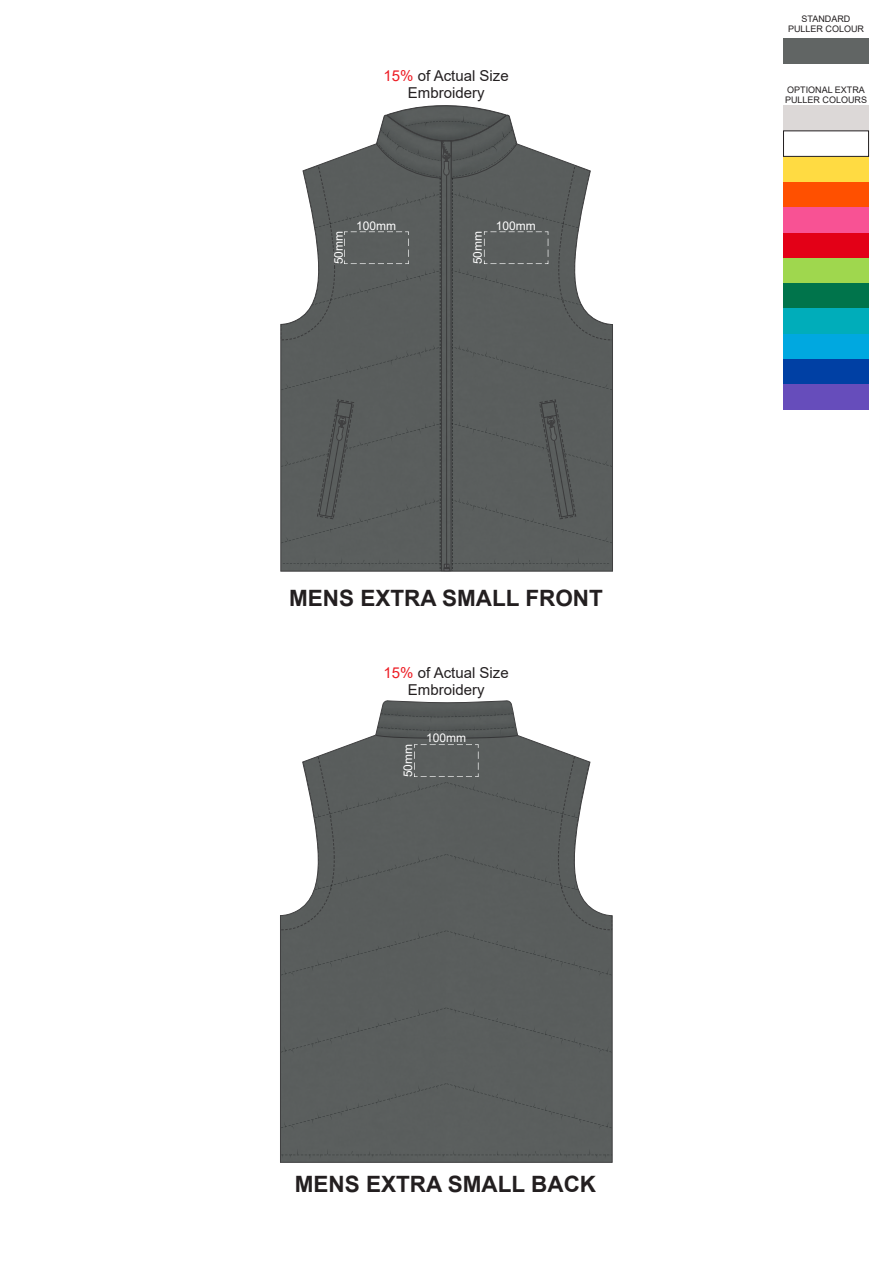
<style>
.page{position:relative;width:893px;height:1263px;background:#fff}
.page>*{position:absolute;margin:0;border:0;box-sizing:border-box;transform-origin:0 0}
.t1{font:700 22.5px "Arial";color:#231f20}
.t2{font:15px/16.8px "Arial";color:#231f20;text-align:center}
.t3{font:12px "Arial";color:#fff}
.t4{font:9px/10.1px "Arial";color:#231f20}
.s1{color:#ed1c24}
</style>
<div class="page">
<svg style="left:280px;top:700px;width:333px;height:463px;background:#6f7372"></svg>
<svg style="left:375px;top:709px;width:143px;height:68px;background:#5a5e5d"></svg>
<svg style="left:281px;top:105px;width:331px;height:466px;background:#6e7171"></svg>
<div style="left:783px;top:106px;width:85px;height:25px;background:#dcd8d7"></div>
<div style="left:783px;top:38px;width:85px;height:25px;background:#616564"></div>
<div style="left:783px;top:257px;width:85px;height:26px;background:#9fd74e"></div>
<div style="left:783px;top:283px;width:85px;height:25px;background:#00744b"></div>
<div style="left:783px;top:333px;width:85px;height:26px;background:#00a8e0"></div>
<div style="left:783px;top:308px;width:85px;height:26px;background:#00adba"></div>
<div style="left:783px;top:182px;width:85px;height:25px;background:#ff5000"></div>
<div style="left:783px;top:232px;width:85px;height:26px;background:#e30017"></div>
<div style="left:783px;top:207px;width:85px;height:25px;background:#f85294"></div>
<div style="left:783px;top:156px;width:85px;height:26px;background:#ffdb42"></div>
<div style="left:783px;top:359px;width:85px;height:26px;background:#0040a4"></div>
<div style="left:783px;top:384px;width:85px;height:26px;background:#664dbb"></div>
<div style="left:783px;top:131px;width:86px;height:26px;background:#fff;border:1px solid #231f20"></div>
<p class="t2" style="left:384px;top:67px;width:127px"><span class="s1">15%</span> of Actual Size<br>Embroidery</p>
<p class="t3" style="left:356px;top:218px;width:42px">100mm</p>
<p class="t3" style="left:496px;top:218px;width:42px">100mm</p>
<p class="t3" style="left:330px;top:264px;width:35px;rotate:-90deg">50mm</p>
<p class="t3" style="left:469px;top:264px;width:35px;rotate:-90deg">50mm</p>
<h1 class="t1" style="left:289px;top:582px;width:315px">MENS EXTRA SMALL FRONT</h1>
<p class="t2" style="left:384px;top:664px;width:127px"><span class="s1">15%</span> of Actual Size<br>Embroidery</p>
<p class="t3" style="left:400px;top:777px;width:35px;rotate:-90deg">50mm</p>
<p class="t3" style="left:426px;top:730px;width:42px">100mm</p>
<h1 class="t1" style="left:295px;top:1169px;width:303px">MENS EXTRA SMALL BACK</h1>
<p class="t4" style="left:788px;top:14px;width:78px;text-align:center">STANDARD<br>PULLER COLOUR</p>
<p class="t4" style="left:785px;top:85px;width:84px">OPTIONAL EXTRA<br>PULLER COLOURS</p>
</div>
